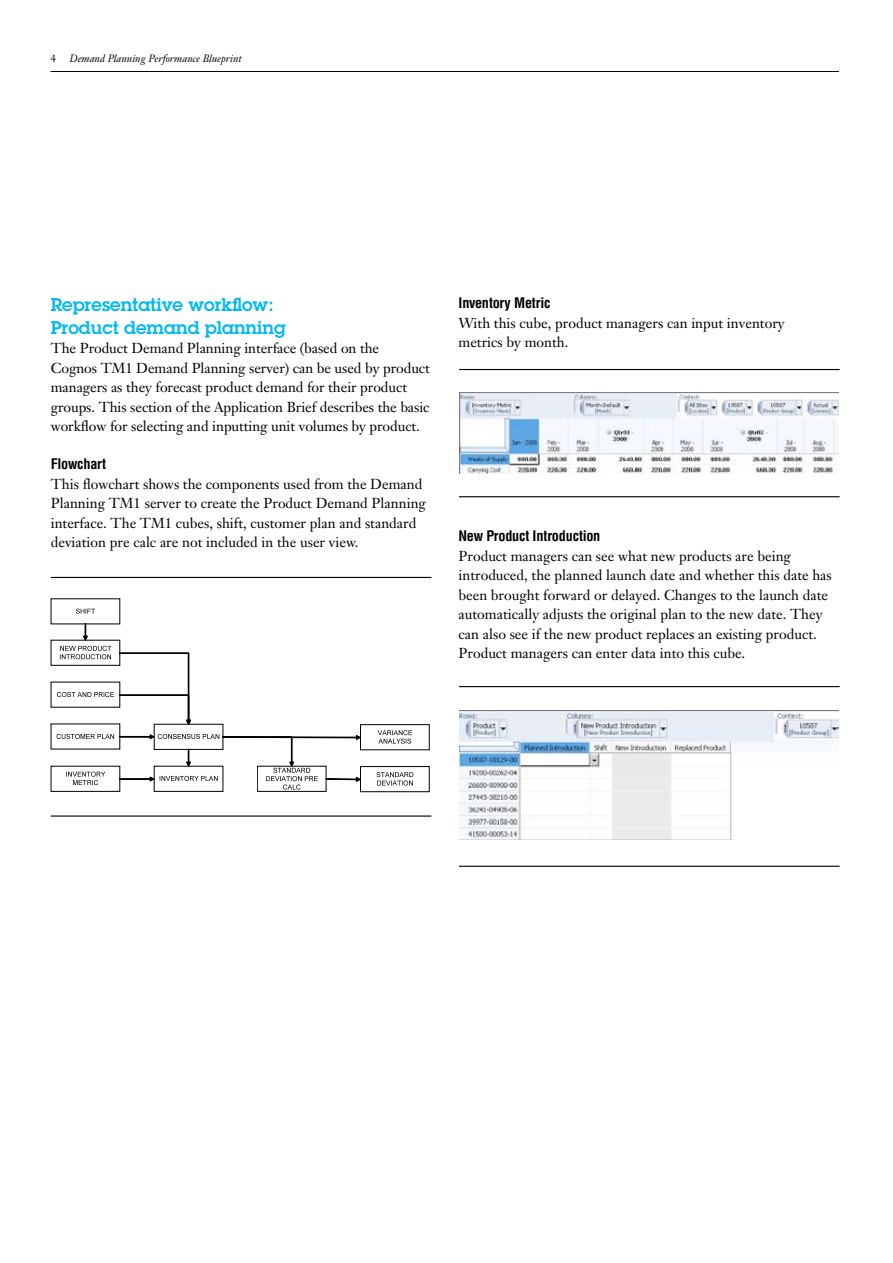
<style>
.page{position:relative;width:893px;height:1263px;background:#fff}
.page>*{position:absolute;margin:0;border:0;box-sizing:border-box;transform-origin:0 0}
.t1{font:600 18px/22.5px "Lubalin Graph";color:#00b9f2}
.t2{font:14.25px/19.5px "Janson Text";color:#000}
.t3{font:700 condensed 14.25px "IBM Helvetica One";letter-spacing:-.015em;color:#000}
.t4{font:italic 10.5px "Janson Text";color:#000}
.t5{font:10.5px "Janson Text";color:#000}
</style>
<div class="page">
<hr style="left:51px;top:71px;width:788px;height:1px;background:#000">
<svg style="left:76px;top:609px;width:19px;height:5px"></svg>
<svg style="left:57px;top:646px;width:134px;height:79px"></svg>
<svg style="left:83px;top:623px;width:5px;height:17px"></svg>
<div style="left:360px;top:766px;width:69px;height:26px;border:1px solid #000"></div>
<svg style="left:377px;top:772px;width:36px;height:13px"></svg>
<div style="left:360px;top:724px;width:69px;height:26px;border:1px solid #000"></div>
<svg style="left:378px;top:730px;width:34px;height:14px"></svg>
<svg style="left:57px;top:734px;width:304px;height:55px"></svg>
<hr style="left:51px;top:577px;width:380px;height:1px;background:#000">
<hr style="left:51px;top:815px;width:380px;height:2px;background:#000">
<img style="left:459px;top:393px;width:380px;height:80px">
<hr style="left:459px;top:369px;width:381px;height:1px;background:#000">
<hr style="left:459px;top:496px;width:381px;height:1px;background:#000">
<img style="left:459px;top:711px;width:380px;height:129px">
<hr style="left:459px;top:686px;width:381px;height:1px;background:#000">
<hr style="left:459px;top:866px;width:381px;height:1px;background:#000">
<p class="t5" style="left:51px;top:52px;width:7px">4</p>
<p class="t4" style="left:70px;top:52px;width:174px">Demand Planning Performance Blueprint</p>
<p class="t1" style="left:51px;top:293px;width:237px">Representative workflow:<br>Product demand planning</p>
<p class="t2" style="left:51px;top:338px;width:381px">The Product Demand Planning interface (based on the<br>Cognos TM1 Demand Planning server) can be used by product managers as they forecast product demand for their product groups. This section of the Application Brief describes the basic workflow for selecting and inputting unit volumes by product.</p>
<p class="t3" style="left:51px;top:455px;width:57px">Flowchart</p>
<p class="t2" style="left:51px;top:474px;width:377px">This flowchart shows the components used from the Demand Planning TM1 server to create the Product Demand Planning interface. The TM1 cubes, shift, customer plan and standard deviation pre calc are not included in the user view.</p>
<p class="t3" style="left:458px;top:294px;width:93px">Inventory Metric</p>
<p class="t2" style="left:458px;top:313px;width:328px">With this cube, product managers can input inventory metrics by month.</p>
<p class="t3" style="left:458px;top:527px;width:143px">New Product Introduction</p>
<p class="t2" style="left:458px;top:546px;width:375px">Product managers can see what new products are being introduced, the planned launch date and whether this date has been brought forward or delayed. Changes to the launch date automatically adjusts the original plan to the new date. They can also see if the new product replaces an existing product.<br>Product managers can enter data into this cube.</p>
</div>
